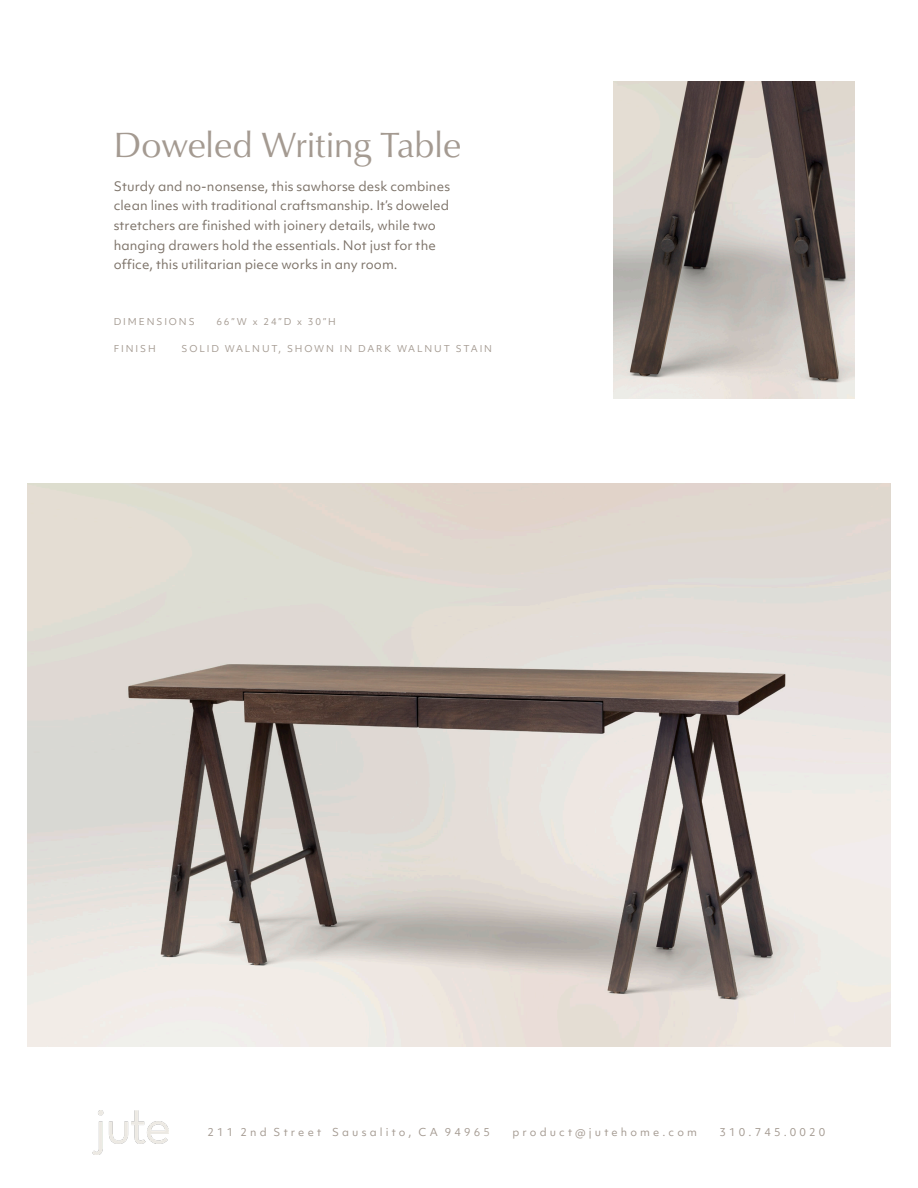
<style>
.page{position:relative;width:918px;height:1188px;background:#fff}
.page>*{position:absolute;margin:0;border:0;box-sizing:border-box;transform-origin:0 0}
.t1{font:36.15px "Classico URW";color:#a49a91}
.t2{font:12.6px/19.6px "Objektiv Mk 1";letter-spacing:.005em;color:#7c7268}
.t3{font:10.5px "Objektiv Mk 1";letter-spacing:.3em;color:#a49a91}
.t4{font:9.15px "Objektiv Mk 1";letter-spacing:.21em;color:#a49a91}
</style>
<div class="page">
<img style="left:93px;top:1110px;width:75px;height:44px">
<img style="left:613px;top:82px;width:241px;height:316px">
<img style="left:27px;top:483px;width:864px;height:563px">
<p class="t1" style="left:114px;top:118px;width:349px">Doweled Writing Table</p>
<p class="t2" style="left:114px;top:176px;width:338px">Sturdy and no-nonsense, this sawhorse desk combines clean lines with traditional craftsmanship. It’s doweled stretchers are finished with joinery details, while two hanging drawers hold the essentials. Not just for the office, this utilitarian piece works in any room.</p>
<p class="t4" style="left:114px;top:315px;width:83px">DIMENSIONS</p>
<p class="t4" style="left:216px;top:315px;width:121px">66”W x 24”D x 30”H</p>
<p class="t4" style="left:114px;top:342px;width:44px">FINISH</p>
<p class="t4" style="left:181px;top:342px;width:312px">SOLID WALNUT, SHOWN IN DARK WALNUT STAIN</p>
<p class="t3" style="left:208px;top:1124px;width:284px">211 2nd Street Sausalito, CA 94965</p>
<p class="t3" style="left:512px;top:1124px;width:186px">product@jutehome.com</p>
<p class="t3" style="left:720px;top:1124px;width:107px">310.745.0020</p>
</div>
